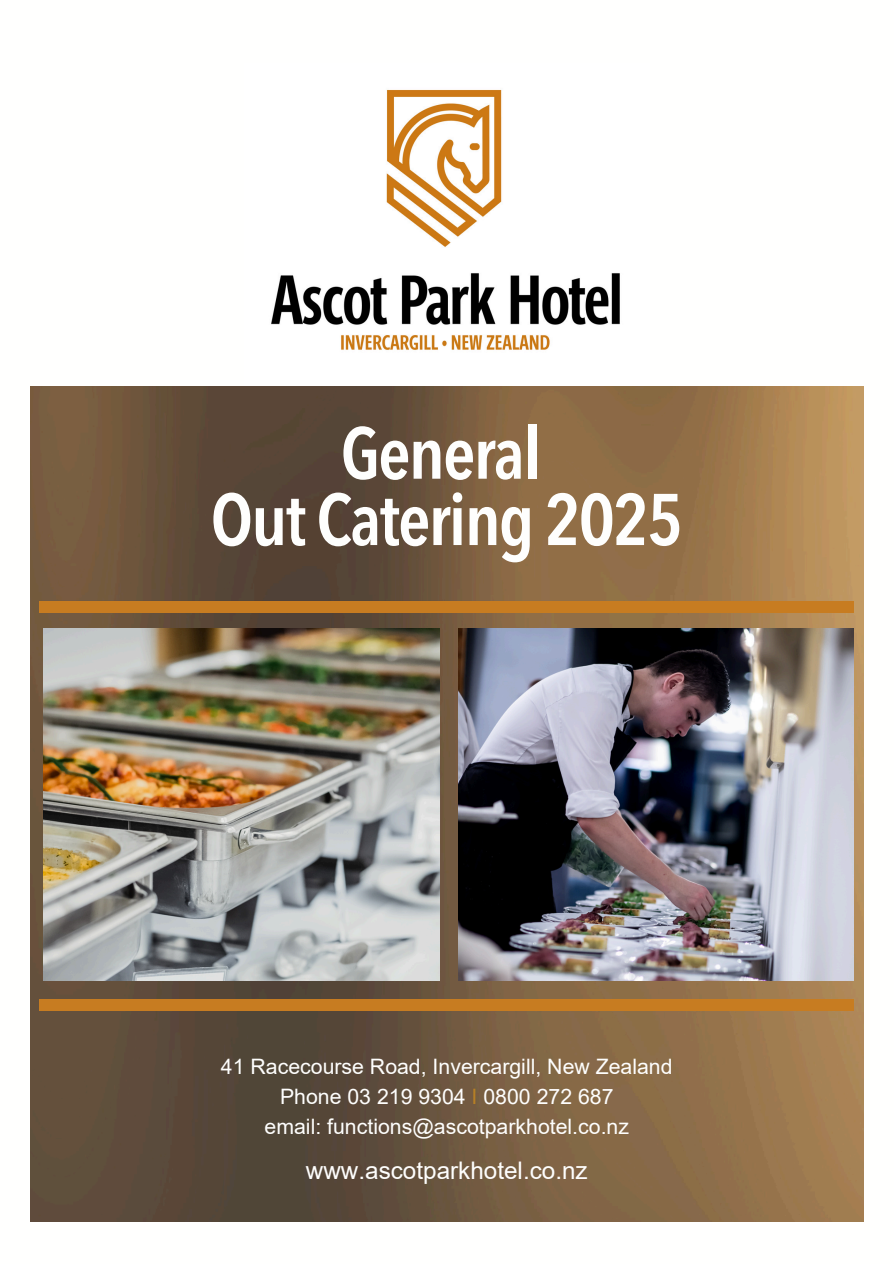
<style>
.page{position:relative;width:894px;height:1264px;background:#fff}
.page>*{position:absolute;margin:0;border:0;box-sizing:border-box;transform-origin:0 0}
.t1{font:600 condensed 72.3px/66.3px "Avenir Next LT Pro";letter-spacing:-.03em;color:#fefefd;text-align:center}
.t2{font:24.3px "Arial";color:#fefefd}
.t3{font:21.3px "Arial";color:#fefefd}
.s1{color:#b57f26}
</style>
<div class="page">
<img style="left:271px;top:89px;width:349px;height:261px">
<img style="left:30px;top:386px;width:833px;height:835px">
<div style="left:40px;top:998px;width:813px;height:12px;background:#c77c21"></div>
<div style="left:40px;top:601px;width:813px;height:11px;background:#c77c21"></div>
<img style="left:44px;top:628px;width:395px;height:352px">
<img style="left:458px;top:628px;width:395px;height:352px">
<p class="t1" style="left:210px;top:427px;width:474px">General<br>Out Catering 2025</p>
<p class="t3" style="left:221px;top:1054px;width:453px">41 Racecourse Road, Invercargill, New Zealand</p>
<h1 class="t3" style="left:280px;top:1084px;width:335px">Phone 03 219 9304 <span class="s1">I</span> 0800 272 687</h1>
<p class="t3" style="left:264px;top:1114px;width:366px">email: functions@ascotparkhotel.co.nz</p>
<p class="t2" style="left:306px;top:1156px;width:283px">www.ascotparkhotel.co.nz</p>
</div>
